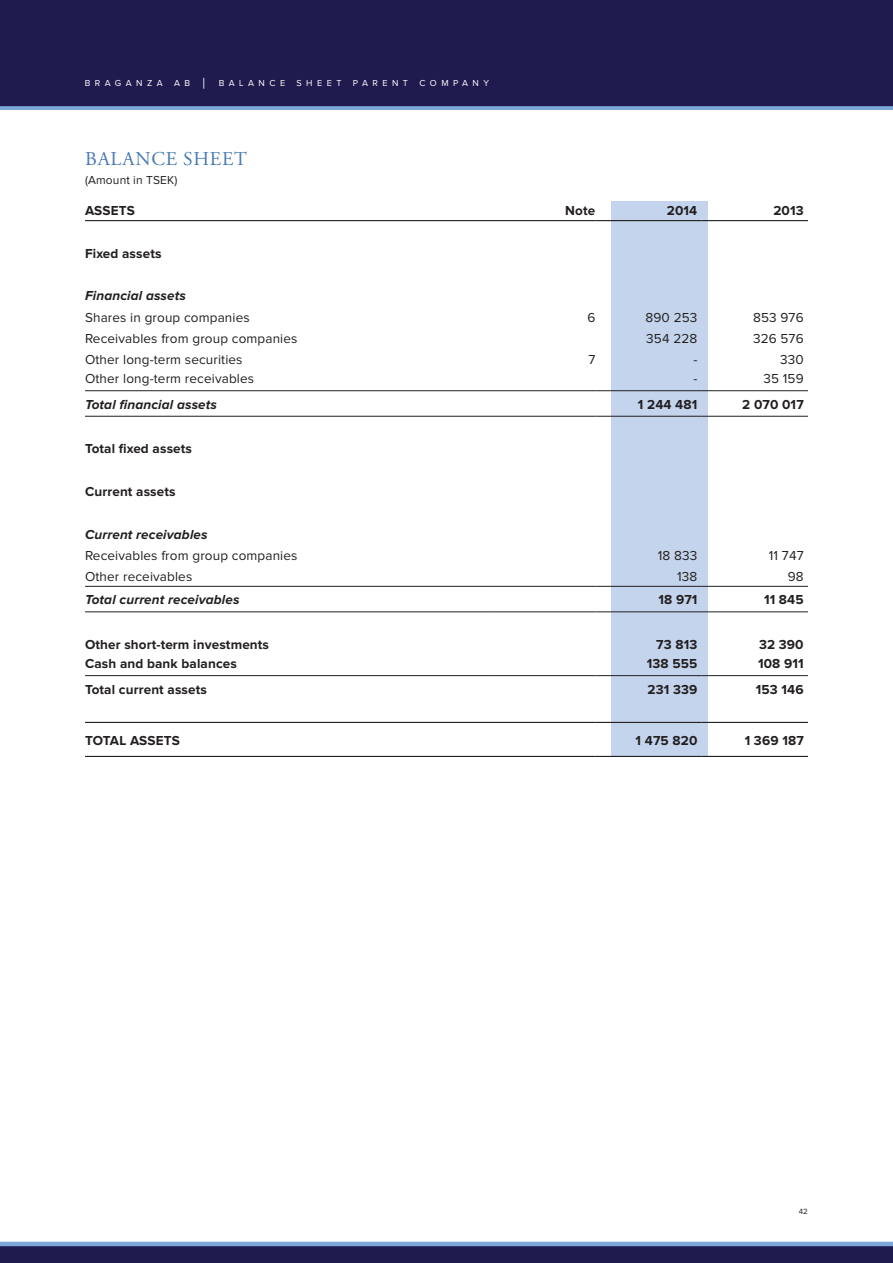
<style>
.page{position:relative;width:893px;height:1263px;background:#fff}
.page>*{position:absolute;margin:0;border:0;box-sizing:border-box;transform-origin:0 0}
.braganza_h3{font:19.5px "Adobe Garamond Pro";letter-spacing:.04em;color:#4679b3}
.tabell_bröd{font:700 13.5px "Proxima Nova";letter-spacing:.01em;color:#231f20}
.tabell_bröd-2{font:13.5px "Proxima Nova";letter-spacing:.01em;color:#231f20}
.tabell_bröd-3{font:italic 700 13.5px "Proxima Nova";letter-spacing:.01em;color:#231f20}
.tabell_bröd-4{font:12px "Proxima Nova";letter-spacing:.01em;color:#231f20}
.sidheader{font:9px "Proxima Nova";letter-spacing:.5em;color:#fff}
.sidheader-2{font:9px "Arial";color:#fff}
.t1{font:7.8px "Proxima Nova";color:#231f20}
</style>
<div class="page">
<div style="left:0;top:0;width:893px;height:111px;background:#201b4f"></div>
<div style="left:0;top:1242px;width:893px;height:21px;background:#201b4f"></div>
<hr style="left:0;top:1242px;width:893px;height:4px;background:#7ea8d9">
<div style="left:0;top:106px;width:893px;height:5px;background:#7ea8d9"></div>
<div style="left:611px;top:201px;width:97px;height:555px;background:#c3d4ec"></div>
<hr style="left:85px;top:722px;width:404px;height:1px;background:#231f20">
<hr style="left:489px;top:722px;width:106px;height:1px;background:#231f20">
<hr style="left:595px;top:722px;width:107px;height:1px;background:#231f20">
<hr style="left:702px;top:722px;width:106px;height:1px;background:#231f20">
<hr style="left:85px;top:756px;width:404px;height:1px;background:#231f20">
<hr style="left:489px;top:756px;width:106px;height:1px;background:#231f20">
<hr style="left:595px;top:756px;width:107px;height:1px;background:#231f20">
<hr style="left:702px;top:756px;width:106px;height:1px;background:#231f20">
<hr style="left:85px;top:220px;width:404px;height:1px;background:#231f20">
<hr style="left:489px;top:220px;width:106px;height:1px;background:#231f20">
<hr style="left:595px;top:220px;width:107px;height:1px;background:#231f20">
<hr style="left:702px;top:220px;width:106px;height:1px;background:#231f20">
<hr style="left:85px;top:390px;width:404px;height:1px;background:#231f20">
<hr style="left:489px;top:390px;width:106px;height:1px;background:#231f20">
<hr style="left:595px;top:390px;width:107px;height:1px;background:#231f20">
<hr style="left:702px;top:390px;width:106px;height:1px;background:#231f20">
<hr style="left:85px;top:416px;width:404px;height:1px;background:#231f20">
<hr style="left:489px;top:416px;width:106px;height:1px;background:#231f20">
<hr style="left:595px;top:416px;width:107px;height:1px;background:#231f20">
<hr style="left:702px;top:416px;width:106px;height:1px;background:#231f20">
<hr style="left:85px;top:586px;width:404px;height:1px;background:#231f20">
<hr style="left:489px;top:586px;width:106px;height:1px;background:#231f20">
<hr style="left:595px;top:586px;width:107px;height:1px;background:#231f20">
<hr style="left:702px;top:586px;width:106px;height:1px;background:#231f20">
<hr style="left:85px;top:612px;width:404px;height:1px;background:#231f20">
<hr style="left:489px;top:612px;width:106px;height:1px;background:#231f20">
<hr style="left:595px;top:612px;width:107px;height:1px;background:#231f20">
<hr style="left:702px;top:612px;width:106px;height:1px;background:#231f20">
<hr style="left:85px;top:675px;width:404px;height:1px;background:#231f20">
<hr style="left:489px;top:675px;width:106px;height:1px;background:#231f20">
<hr style="left:595px;top:675px;width:107px;height:1px;background:#231f20">
<hr style="left:702px;top:675px;width:106px;height:1px;background:#231f20">
<p class="sidheader" style="left:85px;top:79px;width:80px">BRAGANZA</p>
<p class="sidheader" style="left:174px;top:79px;width:18px">A B</p>
<p class="sidheader-2" style="left:202px;top:77px;width:7px">│</p>
<p class="sidheader" style="left:219px;top:79px;width:68px">BALANCE</p>
<p class="sidheader" style="left:297px;top:79px;width:47px">SHEET</p>
<p class="sidheader" style="left:353px;top:79px;width:57px">PARENT</p>
<p class="sidheader" style="left:419px;top:79px;width:71px">COMPANY</p>
<p class="braganza_h3" style="left:85px;top:147px;width:163px">BALANCE SHEET</p>
<p class="tabell_bröd-4" style="left:85px;top:175px;width:94px">(Amount in TSEK)</p>
<p class="tabell_bröd" style="left:85px;top:204px;width:51px">ASSETS</p>
<p class="tabell_bröd" style="left:565px;top:204px;width:32px">Note</p>
<p class="tabell_bröd" style="left:667px;top:204px;width:32px">2014</p>
<p class="tabell_bröd" style="left:773px;top:204px;width:32px">2013</p>
<p class="tabell_bröd" style="left:85px;top:247px;width:78px">Fixed assets</p>
<p class="tabell_bröd-3" style="left:85px;top:290px;width:102px">Financial assets</p>
<p class="tabell_bröd-2" style="left:85px;top:311px;width:166px">Shares in group companies</p>
<p class="tabell_bröd-2" style="left:587px;top:311px;width:9px">6</p>
<p class="tabell_bröd-2" style="left:645px;top:311px;width:53px">890 253</p>
<p class="tabell_bröd-2" style="left:753px;top:311px;width:52px">853 976</p>
<p class="tabell_bröd-2" style="left:85px;top:332px;width:214px">Receivables from group companies</p>
<p class="tabell_bröd-2" style="left:646px;top:332px;width:53px">354 228</p>
<p class="tabell_bröd-2" style="left:753px;top:332px;width:52px">326 576</p>
<p class="tabell_bröd-2" style="left:85px;top:353px;width:159px">Other long-term securities</p>
<p class="tabell_bröd-2" style="left:588px;top:353px;width:8px">7</p>
<p class="tabell_bröd-2" style="left:693px;top:353px;width:6px">-</p>
<p class="tabell_bröd-2" style="left:780px;top:353px;width:25px">330</p>
<p class="tabell_bröd-2" style="left:85px;top:373px;width:171px">Other long-term receivables</p>
<p class="tabell_bröd-2" style="left:693px;top:373px;width:6px">-</p>
<p class="tabell_bröd-2" style="left:763px;top:373px;width:42px">35 159</p>
<p class="tabell_bröd-3" style="left:85px;top:398px;width:133px">Total financial assets</p>
<p class="tabell_bröd" style="left:638px;top:398px;width:61px">1 244 481</p>
<p class="tabell_bröd" style="left:742px;top:398px;width:63px">2 070 017</p>
<p class="tabell_bröd" style="left:85px;top:443px;width:108px">Total fixed assets</p>
<p class="tabell_bröd" style="left:85px;top:485px;width:92px">Current assets</p>
<p class="tabell_bröd-3" style="left:85px;top:528px;width:124px">Current receivables</p>
<p class="tabell_bröd-2" style="left:85px;top:549px;width:214px">Receivables from group companies</p>
<p class="tabell_bröd-2" style="left:658px;top:549px;width:41px">18 833</p>
<p class="tabell_bröd-2" style="left:769px;top:549px;width:36px">11 747</p>
<p class="tabell_bröd-2" style="left:85px;top:570px;width:109px">Other receivables</p>
<p class="tabell_bröd-2" style="left:677px;top:570px;width:22px">138</p>
<p class="tabell_bröd-2" style="left:788px;top:570px;width:17px">98</p>
<p class="tabell_bröd-3" style="left:85px;top:594px;width:156px">Total current receivables</p>
<p class="tabell_bröd" style="left:658px;top:594px;width:40px">18 971</p>
<p class="tabell_bröd" style="left:764px;top:594px;width:41px">11 845</p>
<p class="tabell_bröd" style="left:85px;top:638px;width:185px">Other short-term investments</p>
<p class="tabell_bröd" style="left:656px;top:638px;width:43px">73 813</p>
<p class="tabell_bröd" style="left:759px;top:638px;width:46px">32 390</p>
<p class="tabell_bröd" style="left:85px;top:657px;width:153px">Cash and bank balances</p>
<p class="tabell_bröd" style="left:647px;top:657px;width:52px">138 555</p>
<p class="tabell_bröd" style="left:758px;top:657px;width:47px">108 911</p>
<p class="tabell_bröd" style="left:85px;top:683px;width:123px">Total current assets</p>
<p class="tabell_bröd" style="left:647px;top:683px;width:51px">231 339</p>
<p class="tabell_bröd" style="left:756px;top:683px;width:49px">153 146</p>
<p class="tabell_bröd" style="left:85px;top:734px;width:96px">TOTAL ASSETS</p>
<p class="tabell_bröd" style="left:635px;top:734px;width:63px">1 475 820</p>
<p class="tabell_bröd" style="left:745px;top:734px;width:60px">1 369 187</p>
<p class="t1" style="left:799px;top:1208px;width:11px">42</p>
</div>
